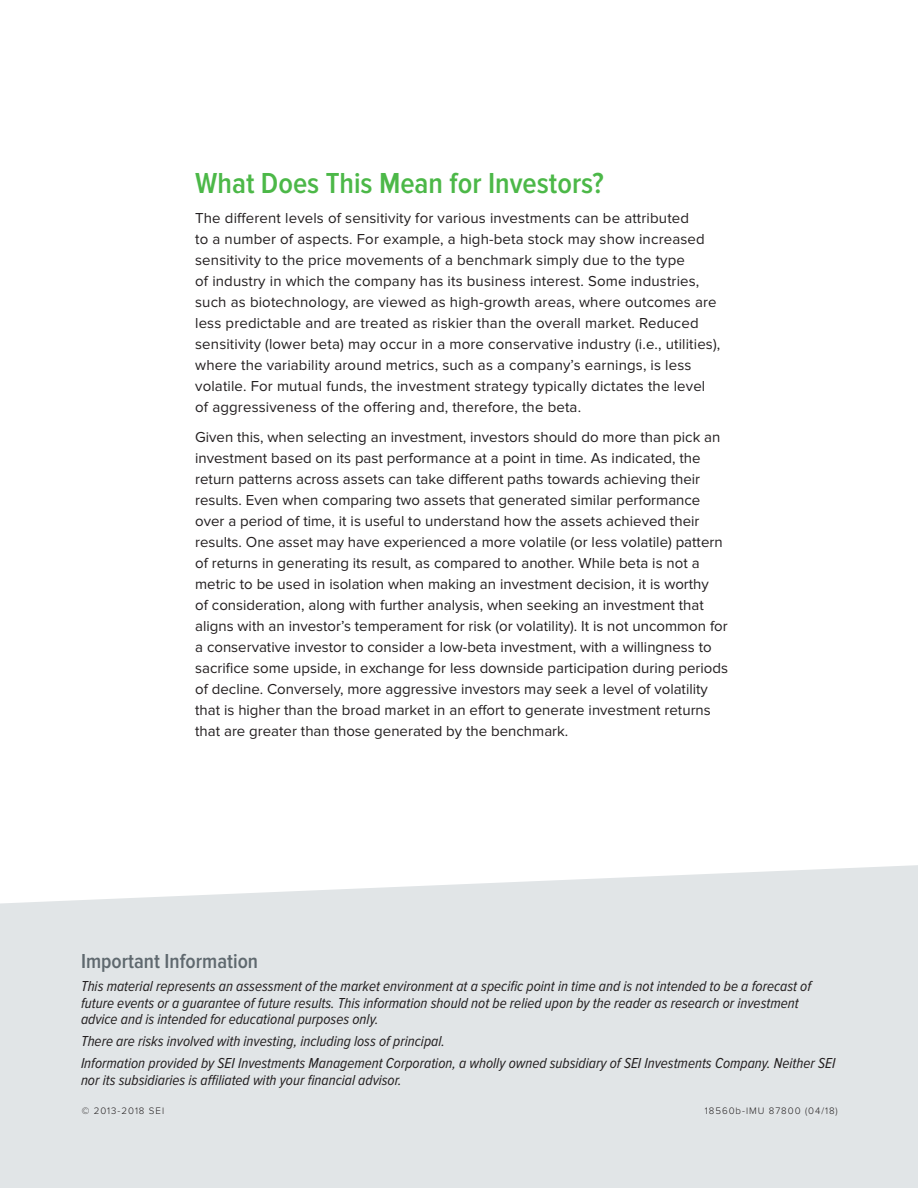
<style>
.page{position:relative;width:918px;height:1188px;background:#fff}
.page>*{position:absolute;margin:0;border:0;box-sizing:border-box;transform-origin:0 0}
.t1{font:600 30px "Proxima Nova Cond";color:#4cb848}
.t2{font:600 21px "Proxima Nova Cond";color:#5f696f}
.t3{font:15px/21px "Proxima Nova";color:#231f20}
.t4{font:italic 15px/16.5px "Proxima Nova Cond";color:#231f20}
.t5{font:300 9.75px "Proxima Nova";letter-spacing:.1em;color:#231f20}
</style>
<div class="page">
<div style="left:0;top:865px;width:918px;height:323px;background:#e1e5e7"></div>
<h1 class="t1" style="left:195px;top:167px;width:410px">What Does This Mean for Investors?</h1>
<p class="t3" style="left:195px;top:208px;width:527px">The different levels of sensitivity for various investments can be attributed<br>to a number of aspects. For example, a high-beta stock may show increased sensitivity to the price movements of a benchmark simply due to the type<br>of industry in which the company has its business interest. Some industries, such as biotechnology, are viewed as high-growth areas, where outcomes are less predictable and are treated as riskier than the overall market. Reduced sensitivity (lower beta) may occur in a more conservative industry (i.e., utilities), where the variability around metrics, such as a company’s earnings, is less volatile. For mutual funds, the investment strategy typically dictates the level of aggressiveness of the offering and, therefore, the beta.</p>
<p class="t3" style="left:195px;top:427px;width:534px">Given this, when selecting an investment, investors should do more than pick an investment based on its past performance at a point in time. As indicated, the return patterns across assets can take different paths towards achieving their results. Even when comparing two assets that generated similar performance over a period of time, it is useful to understand how the assets achieved their results. One asset may have experienced a more volatile (or less volatile) pattern of returns in generating its result, as compared to another. While beta is not a metric to be used in isolation when making an investment decision, it is worthy<br>of consideration, along with further analysis, when seeking an investment that aligns with an investor’s temperament for risk (or volatility). It is not uncommon for a conservative investor to consider a low-beta investment, with a willingness to sacrifice some upside, in exchange for less downside participation during periods of decline. Conversely, more aggressive investors may seek a level of volatility that is higher than the broad market in an effort to generate investment returns that are greater than those generated by the benchmark.</p>
<h2 class="t2" style="left:81px;top:949px;width:179px">Important Information</h2>
<p class="t4" style="left:81px;top:978px;width:732px">This material represents an assessment of the market environment at a specific point in time and is not intended to be a forecast of future events or a guarantee of future results. This information should not be relied upon by the reader as research or investment advice and is intended for educational purposes only.</p>
<p class="t4" style="left:81px;top:1031px;width:756px;line-height:21.9px">There are risks involved with investing, including loss of principal.<br>Information provided by SEI Investments Management Corporation, a wholly owned subsidiary of SEI Investments Company. Neither SEI</p>
<p class="t4" style="left:81px;top:1072px;width:322px">nor its subsidiaries is affiliated with your financial advisor.</p>
<p class="t5" style="left:82px;top:1107px;width:84px">© 2013-2018 SEI</p>
<p class="t5" style="left:705px;top:1107px;width:134px">18560b-IMU 87800 (04/18)</p>
</div>
